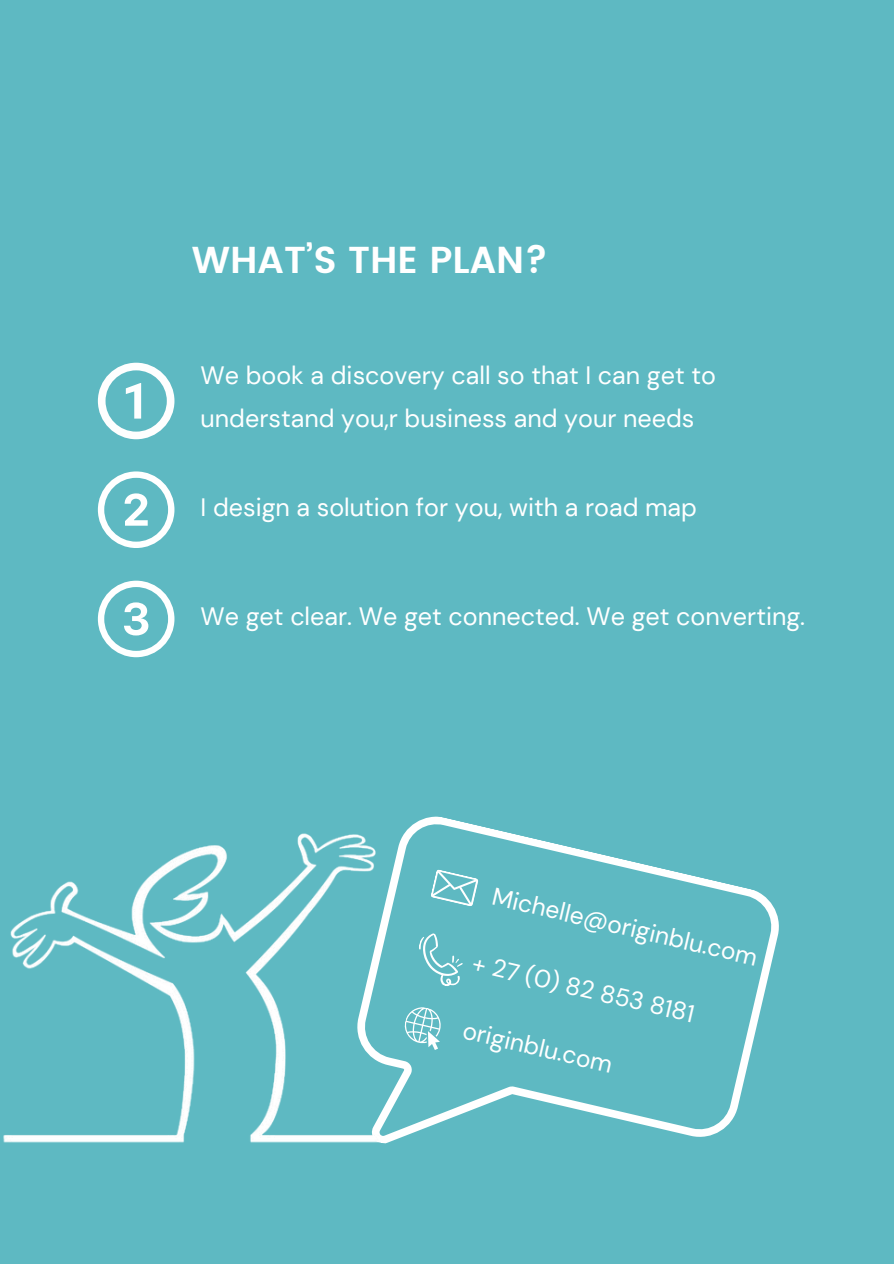
<style>
.page{position:relative;width:894px;height:1264px;background:#fff}
.page>*{position:absolute;margin:0;border:0;box-sizing:border-box;transform-origin:0 0}
.t1{font:600 37.5px "Poppins";color:#fff}
.t2{font:25.05px/42.8px "DM Sans";color:#fff}
.t3{font:24.6px "DM Sans";color:#fff}
</style>
<div class="page">
<div style="left:0;top:0;width:893px;height:1263px;background:#5eb9c2"></div>
<svg style="left:98px;top:363px;width:76px;height:76px"></svg>
<svg style="left:98px;top:471px;width:76px;height:77px"></svg>
<svg style="left:98px;top:580px;width:76px;height:77px"></svg>
<svg style="left:437px;top:816px;width:342px;height:321px"></svg>
<img style="left:3px;top:816px;width:434px;height:328px">
<p class="t1" style="left:192px;top:238px;width:358px">WHAT’S THE PLAN?</p>
<p class="t2" style="left:200px;top:354px;width:517px">We book a discovery call so that I can get to understand you,r business and your needs</p>
<p class="t2" style="left:200px;top:486px;width:498px">I design a solution for you, with a road map</p>
<p class="t2" style="left:200px;top:595px;width:606px">We get clear. We get connected. We get converting.</p>
<p class="t3" style="left:496px;top:880px;width:273px;rotate:13deg">Michelle@originblu.com</p>
<p class="t3" style="left:475px;top:947px;width:229px;rotate:13deg">+ 27 (0) 82 853 8181</p>
<p class="t3" style="left:466px;top:1014px;width:154px;rotate:13deg">originblu.com</p>
</div>
